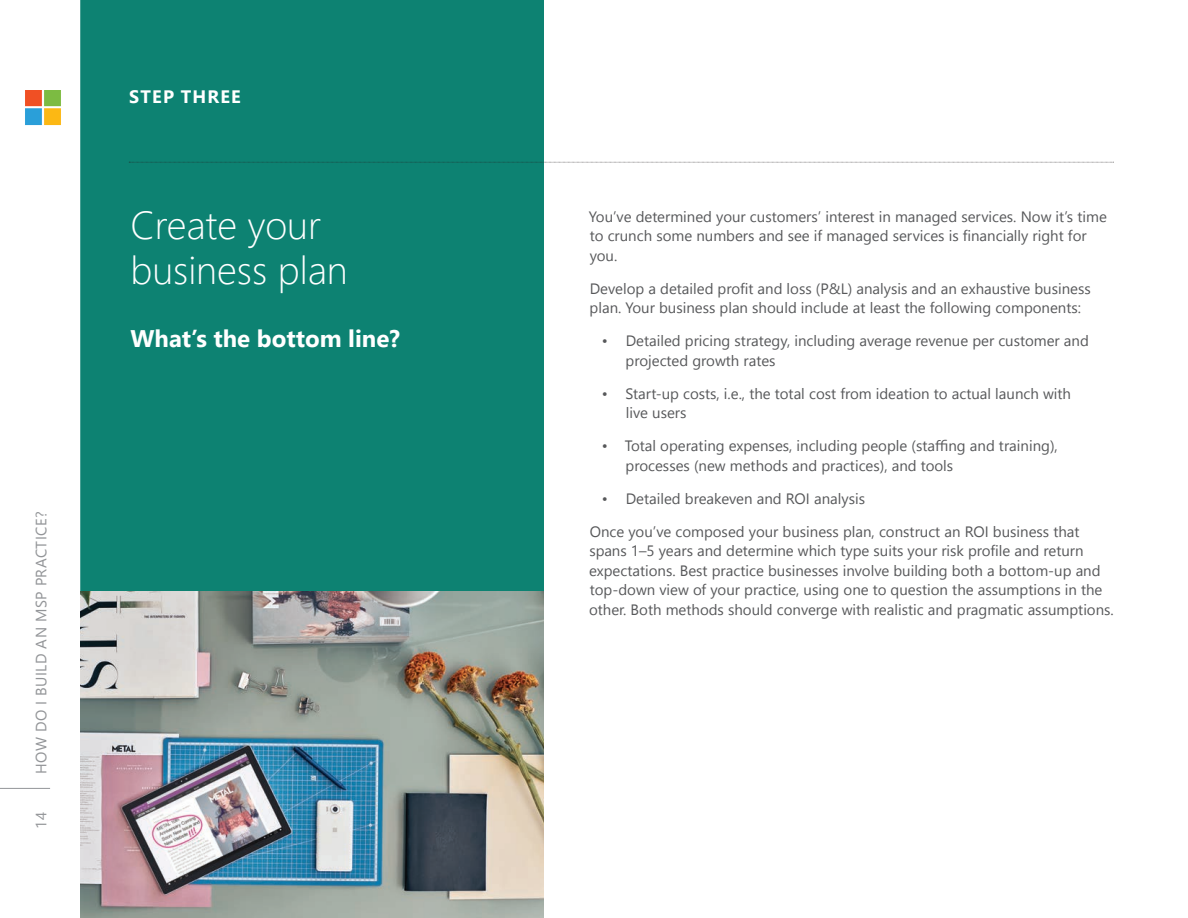
<style>
.page{position:relative;width:1188px;height:918px;background:#fff}
.page>*{position:absolute;margin:0;border:0;box-sizing:border-box;transform-origin:0 0}
.t1{font:300 39px/45px "Segoe UI";color:#fff}
.t2{font:700 24px "Segoe UI";color:#fff}
.t3{font:700 18px "Segoe UI";letter-spacing:.065em;color:#fff}
.t4{font:15px/19.5px "Segoe UI";color:#57585a}
.t5{font:15px "Segoe UI";letter-spacing:.03em;color:#939598}
</style>
<div class="page">
<img style="left:25px;top:90px;width:36px;height:36px">
<div style="left:81px;top:0;width:462px;height:918px;background:#0d8272"></div>
<svg style="left:129px;top:162px;width:985px;height:1px"></svg>
<img style="left:80px;top:592px;width:464px;height:326px">
<hr style="left:0;top:788px;width:50px;height:1px;background:#939598">
<p class="t5" style="left:30px;top:774px;width:264px;rotate:-90deg">HOW DO I BUILD AN MSP PRACTICE?</p>
<p class="t5" style="left:30px;top:829px;width:19px;rotate:-90deg">14</p>
<p class="t3" style="left:129px;top:83px;width:113px">STEP THREE</p>
<h1 class="t1" style="left:130px;top:201px;width:219px">Create your business plan</h1>
<h2 class="t2" style="left:130px;top:218px;width:292px">What am I going to offer?</h2>
<h2 class="t2" style="left:130px;top:320px;width:271px">What’s the bottom line?</h2>
<p class="t4" style="left:589px;top:206px;width:519px">You’ve determined your customers’ interest in managed services. Now it’s time to crunch some numbers and see if managed services is financially right for you.</p>
<p class="t4" style="left:590px;top:278px;width:503px">Develop a detailed profit and loss (P&amp;L) analysis and an exhaustive business plan. Your business plan should include at least the following components:</p>
<p class="t4" style="left:626px;top:331px;width:465px;text-indent:-24px">• Detailed pricing strategy, including average revenue per customer and projected growth rates</p>
<p class="t4" style="left:626px;top:383px;width:447px;text-indent:-24px">• Start-up costs, i.e., the total cost from ideation to actual launch with live users</p>
<p class="t4" style="left:626px;top:436px;width:434px;text-indent:-24px">• Total operating expenses, including people (staffing and training), processes (new methods and practices), and tools</p>
<p class="t4" style="left:602px;top:488px;width:265px">• Detailed breakeven and ROI analysis</p>
<p class="t4" style="left:589px;top:521px;width:526px">Once you’ve composed your business plan, construct an ROI business that spans 1–5 years and determine which type suits your risk profile and return expectations. Best practice businesses involve building both a bottom-up and top-down view of your practice, using one to question the assumptions in the other. Both methods should converge with realistic and pragmatic assumptions.</p>
</div>
